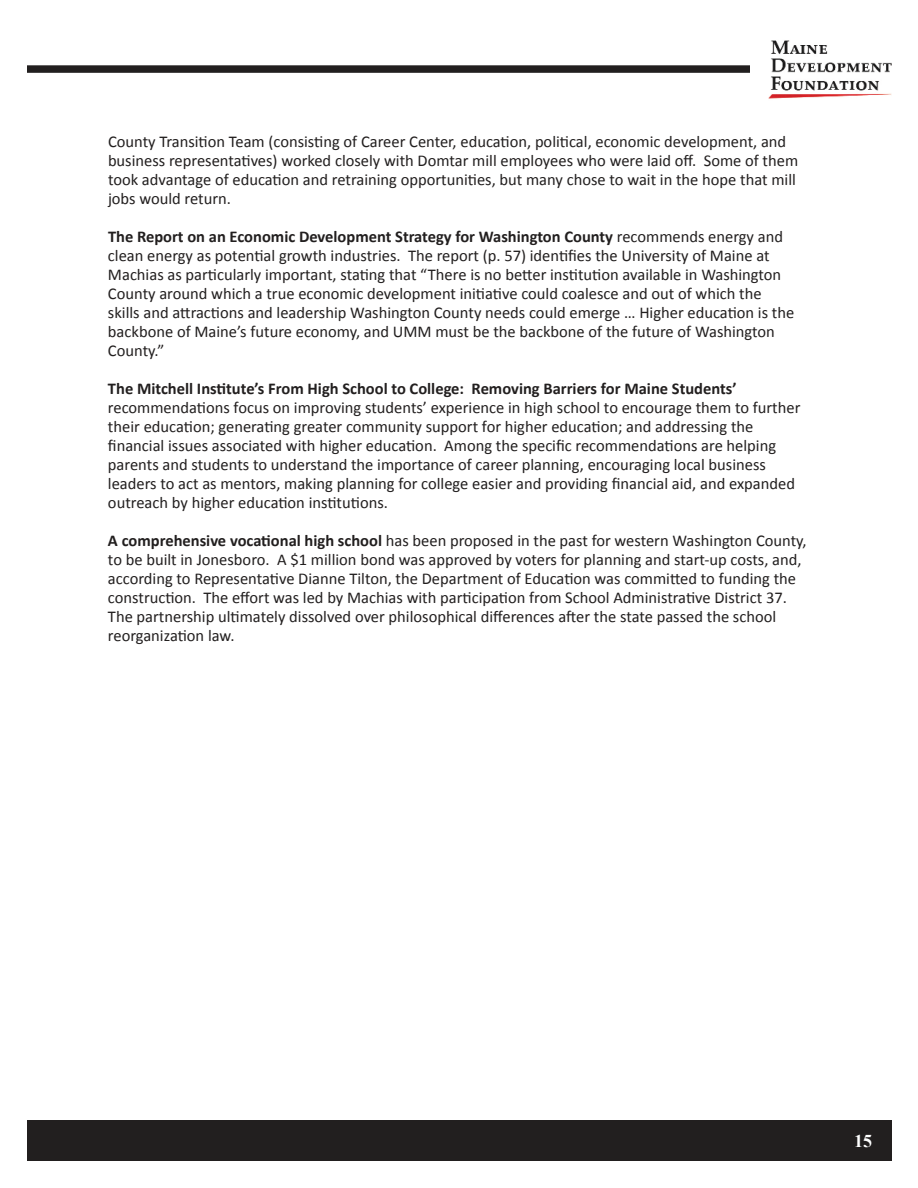
<style>
.page{position:relative;width:918px;height:1188px;background:#fff}
.page>*{position:absolute;margin:0;border:0;box-sizing:border-box;transform-origin:0 0}
.t1{font:700 18px "Times New Roman";color:#fff}
.t2{font:16.5px/18.9px "Calibri";color:#221f1f}
.t3{font:700 16.5px "Calibri";color:#221f1f}
.s1{font-weight:700}
</style>
<div class="page">
<img style="left:769px;top:40px;width:123px;height:59px">
<div style="left:27px;top:65px;width:723px;height:8px;background:#221f1f"></div>
<div style="left:27px;top:1120px;width:864px;height:41px;background:#221f1f"></div>
<p class="t2" style="left:108px;top:132px;width:692px">County Transition Team (consisting of Career Center, education, political, economic development, and business representatives) worked closely with Domtar mill employees who were laid off. Some of them took advantage of education and retraining opportunities, but many chose to wait in the hope that mill jobs would return.</p>
<p class="t2" style="left:108px;top:226px;width:688px"><span class="s1">The Report on an Economic Development Strategy for Washington County</span> recommends energy and clean energy as potential growth industries. The report (p. 57) identifies the University of Maine at Machias as particularly important, stating that “There is no better institution available in Washington County around which a true economic development initiative could coalesce and out of which the skills and attractions and leadership Washington County needs could emerge … Higher education is the backbone of Maine’s future economy, and UMM must be the backbone of the future of Washington County.”</p>
<p class="t3" style="left:108px;top:378px;width:630px">The Mitchell Institute’s From High School to College: Removing Barriers for Maine Students’</p>
<p class="t2" style="left:108px;top:397px;width:694px">recommendations focus on improving students’ experience in high school to encourage them to further their education; generating greater community support for higher education; and addressing the financial issues associated with higher education. Among the specific recommendations are helping parents and students to understand the importance of career planning, encouraging local business leaders to act as mentors, making planning for college easier and providing financial aid, and expanded outreach by higher education institutions.</p>
<p class="t2" style="left:108px;top:530px;width:700px"><span class="s1">A comprehensive vocational high school</span> has been proposed in the past for western Washington County, to be built in Jonesboro. A $1 million bond was approved by voters for planning and start-up costs, and, according to Representative Dianne Tilton, the Department of Education was committed to funding the construction. The effort was led by Machias with participation from School Administrative District 37.<br>The partnership ultimately dissolved over philosophical differences after the state passed the school reorganization law.</p>
<p class="t1" style="left:854px;top:1135px;width:19px">15</p>
</div>
